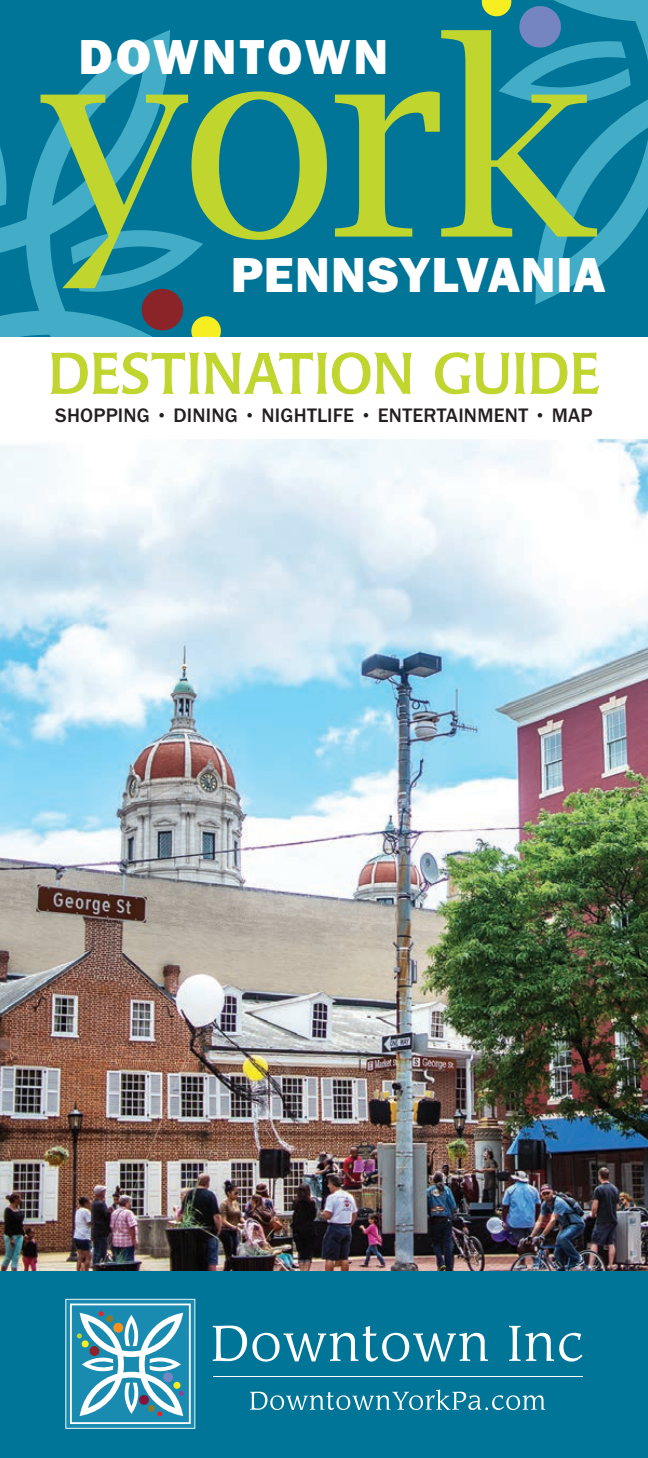
<style>
.page{position:relative;width:648px;height:1458px;background:#fff}
.page>*{position:absolute;margin:0;border:0;box-sizing:border-box;transform-origin:0 0}
.t1{font:267.75px "Lucida Bright";color:#c1d52f}
.t2{font:56.25px "Poppl Laudatio";letter-spacing:.015em;color:#c1d52f}
.t3{font:49.5px "ITC Franklin Gothic Std Hvy";letter-spacing:.02em;color:#fff}
.t4{font:49.5px "ITC Franklin Gothic Std Hvy";letter-spacing:.065em;color:#fff}
.t5{font:500 20.25px "ITC Franklin Gothic Std";letter-spacing:.01em;color:#231f20}
</style>
<div class="page">
<div style="left:0;top:0;width:648px;height:338px;background:#007597"></div>
<svg style="left:535px;top:0;width:113px;height:305px"></svg>
<svg style="left:481px;top:0;width:150px;height:109px"></svg>
<svg style="left:10px;top:30px;width:160px;height:195px"></svg>
<svg style="left:0;top:147px;width:7px;height:59px"></svg>
<img style="left:0;top:439px;width:648px;height:833px">
<div style="left:0;top:1272px;width:648px;height:186px;background:#007597"></div>
<svg style="left:65px;top:1299px;width:130px;height:130px;background:#62acc3"></svg>
<svg style="left:250px;top:1390px;width:295px;height:20px"></svg>
<svg style="left:213px;top:1326px;width:275px;height:36px"></svg>
<svg style="left:509px;top:1326px;width:74px;height:36px"></svg>
<hr style="left:213px;top:1376px;width:370px;height:1px;background:#fff">
<svg style="left:0;top:225px;width:413px;height:170px"></svg>
<svg style="left:435px;top:352px;width:165px;height:43px"></svg>
<h1 class="t1" style="left:40px;top:-12px;width:558px">york</h1>
<h3 class="t4" style="left:79px;top:28px;width:311px">DOWNTOWN</h3>
<h3 class="t3" style="left:231px;top:245px;width:376px">PENNSYLVANIA</h3>
<h2 class="t2" style="left:49px;top:342px;width:552px">DESTINATION GUIDE</h2>
<p class="t5" style="left:55px;top:404px;width:539px">SHOPPING • DINING • NIGHTLIFE • ENTERTAINMENT • MAP</p>
</div>
